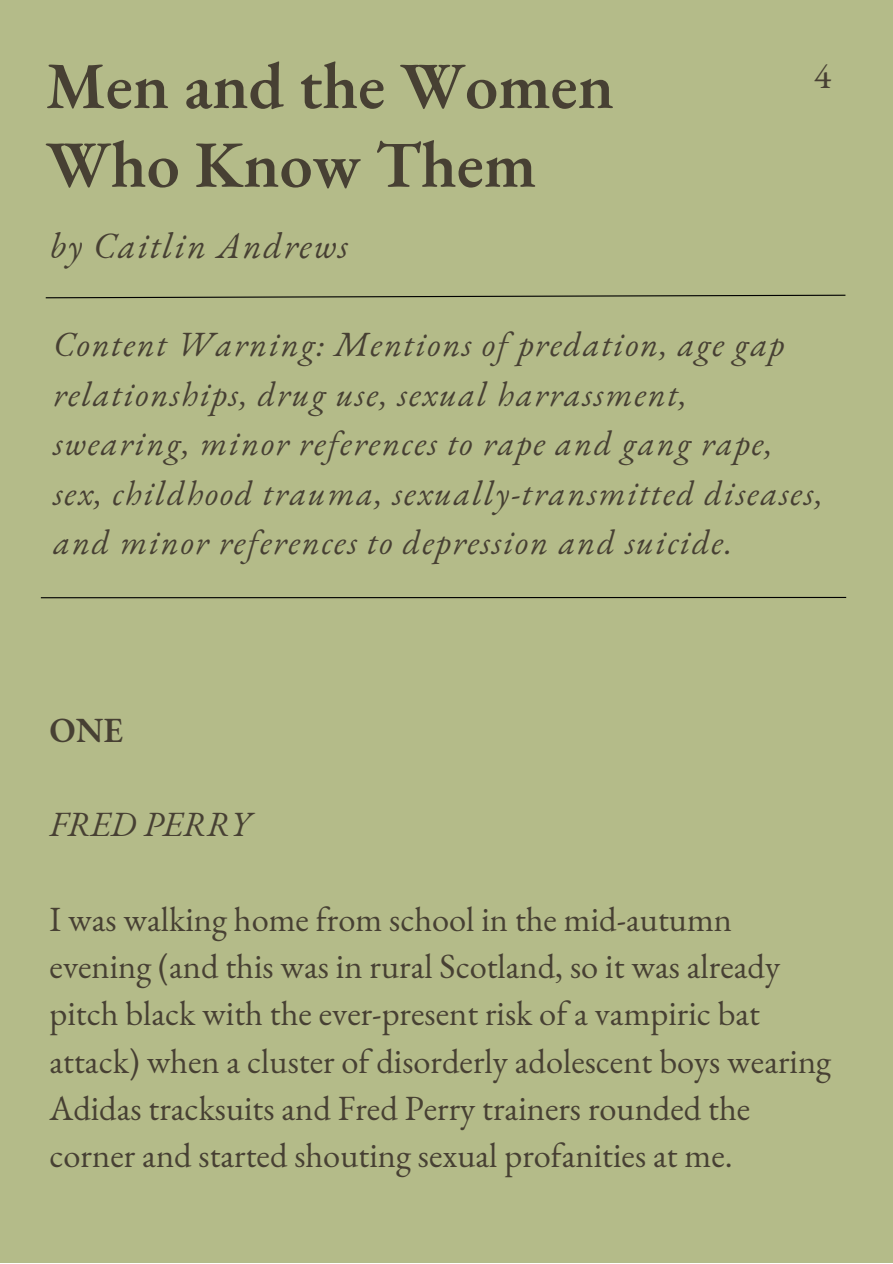
<style>
.page{position:relative;width:893px;height:1264px;background:#fff}
.page>*{position:absolute;margin:0;border:0;box-sizing:border-box;transform-origin:0 0}
.t1{font:600 66px/78.8px "EB Garamond";color:#474033}
.t2{font:italic 36.15px "EB Garamond";letter-spacing:.05em;color:#474033}
.t3{font:36.15px "EB Garamond";color:#474033}
.t4{font:34.5px/47.2px "EB Garamond";color:#474033}
.t5{font:italic 34.5px/49.5px "EB Garamond";letter-spacing:.05em;color:#474033}
.t6{font:italic 34.5px "EB Garamond";color:#474033}
.t7{font:600 34.5px "EB Garamond";color:#474033}
</style>
<div class="page">
<div style="left:0;top:0;width:892px;height:1262px;background:#b4bb89"></div>
<svg style="left:45px;top:294px;width:801px;height:5px"></svg>
<hr style="left:41px;top:597px;width:805px;height:1px;background:#000">
<h1 class="t1" style="left:46px;top:45px;width:570px">Men and the Women<br>Who Know Them</h1>
<p class="t3" style="left:813px;top:51px;width:19px">4</p>
<p class="t2" style="left:50px;top:221px;width:299px">by Caitlin Andrews</p>
<p class="t5" style="left:53px;top:319px;width:770px">Content Warning: Mentions of predation, age gap relationships, drug use, sexual harrassment, swearing, minor references to rape and gang rape, sex, childhood trauma, sexually-transmitted diseases, and minor references to depression and suicide.</p>
<p class="t7" style="left:50px;top:707px;width:75px">ONE</p>
<p class="t6" style="left:50px;top:801px;width:202px">FRED PERRY</p>
<p class="t4" style="left:50px;top:895px;width:783px">I was walking home from school in the mid-autumn evening (and this was in rural Scotland, so it was already pitch black with the ever-present risk of a vampiric bat attack) when a cluster of disorderly adolescent boys wearing Adidas tracksuits and Fred Perry trainers rounded the corner and started shouting sexual profanities at me.</p>
</div>
